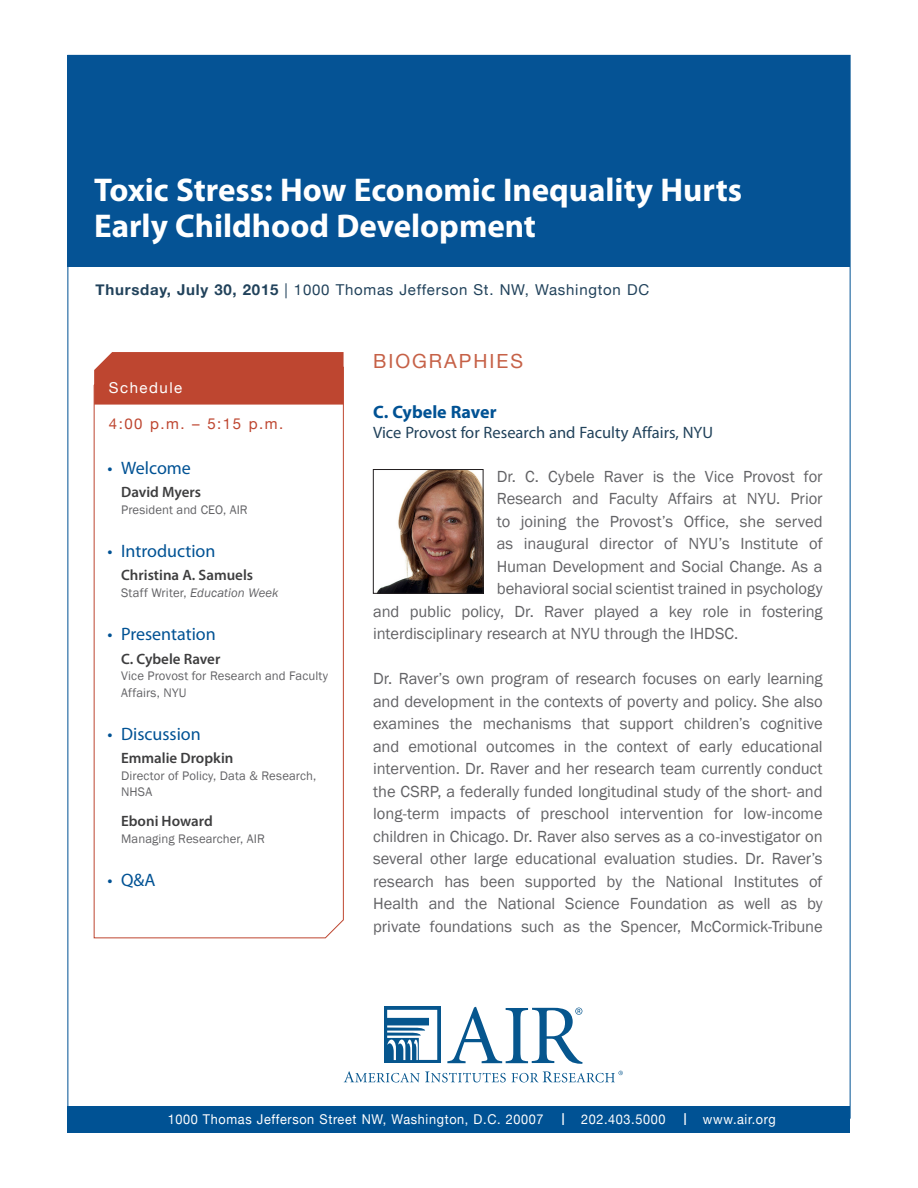
<style>
.page{position:relative;width:918px;height:1188px;background:#fff}
.page>*{position:absolute;margin:0;border:0;box-sizing:border-box;transform-origin:0 0}
.t1{font:700 33px/36px "Myriad Pro";color:#fff}
.t2{font:19.5px "Helvetica Neue";letter-spacing:.1em;color:#c66147}
.t3{font:18px "Myriad Pro";color:#005294}
.Speaker_Name{font:700 18px "Myriad Pro";color:#005294}
.Bio_body_text{font:16.5px/22.5px "Franklin Gothic";letter-spacing:-.005em;color:#636366;text-align:justify}
.Speaker_Title{font:16.5px "Myriad Pro";color:#21425b}
.Speaker_name_list{font:600 15px "Myriad Pro";color:#3e3e3f}
.t4{font:15px "Helvetica Neue";letter-spacing:.05em;color:#21425b}
.t5{font:15px "Helvetica Neue";color:#be4630}
.t6{font:15px "Helvetica Neue";letter-spacing:.1em;color:#fff}
.t7{font:13.5px "Helvetica Neue";letter-spacing:.05em;color:#fff;scale:.94 1}
.schedule_text{font:12.75px/16.5px "Franklin Gothic";letter-spacing:.005em;color:#636366}
.schedule_text-2{font:italic 12.75px "Franklin Gothic";letter-spacing:.005em;color:#636366}
.s1{font-weight:700}
.s2{font-style:normal}
.s3{font-size:16.5px}
</style>
<div class="page">
<div style="left:68px;top:55px;width:782px;height:211px;background:#055395"></div>
<div style="left:68px;top:1106px;width:782px;height:27px;background:#005294"></div>
<svg style="left:94px;top:405px;width:250px;height:533px"></svg>
<div style="left:94px;top:352px;width:250px;height:53px;background:#be4630"></div>
<svg style="left:447px;top:1007px;width:136px;height:57px"></svg>
<svg style="left:384px;top:1007px;width:56px;height:56px"></svg>
<svg style="left:387px;top:1010px;width:50px;height:50px"></svg>
<svg style="left:344px;top:1071px;width:162px;height:11px"></svg>
<svg style="left:512px;top:1071px;width:111px;height:11px"></svg>
<img style="left:377px;top:471px;width:104px;height:121px">
<div style="left:373px;top:469px;width:110px;height:125px;border:1px solid #231f20"></div>
<p class="t1" style="left:94px;top:171px;width:650px">Toxic Stress: How Economic Inequality Hurts<br>Early Childhood Development</p>
<p class="t4" style="left:96px;top:278px;width:555px"><span class="s1">Thursday, July 30, 2015</span> | 1000 Thomas Jefferson St. NW, Washington DC</p>
<p class="t6" style="left:109px;top:376px;width:75px">Schedule</p>
<p class="t5" style="left:109px;top:413px;width:176px">4:00 p.m. – 5:15 p.m.</p>
<p class="t3" style="left:108px;top:457px;width:85px">• Welcome</p>
<p class="Speaker_name_list" style="left:121px;top:482px;width:82px">David Myers</p>
<p class="schedule_text" style="left:121px;top:501px;width:128px">President and CEO, AIR</p>
<p class="t3" style="left:108px;top:540px;width:109px">• Introduction</p>
<p class="Speaker_name_list" style="left:121px;top:566px;width:133px">Christina A. Samuels</p>
<p class="schedule_text-2" style="left:121px;top:585px;width:159px"><span class="s2">Staff Writer,</span> Education Week</p>
<p class="t3" style="left:108px;top:623px;width:110px">• Presentation</p>
<p class="Speaker_name_list" style="left:121px;top:649px;width:101px">C. Cybele Raver</p>
<p class="schedule_text" style="left:121px;top:668px;width:208px">Vice Provost for Research and Faculty<br>Affairs, NYU</p>
<p class="t3" style="left:108px;top:723px;width:95px">• Discussion</p>
<p class="Speaker_name_list" style="left:121px;top:749px;width:114px">Emmalie Dropkin</p>
<p class="schedule_text" style="left:121px;top:768px;width:197px">Director of Policy, Data &amp; Research,<br>NHSA</p>
<p class="Speaker_name_list" style="left:121px;top:812px;width:93px">Eboni Howard</p>
<p class="schedule_text" style="left:121px;top:831px;width:145px">Managing Researcher, AIR</p>
<p class="t3" style="left:108px;top:869px;width:49px">• Q&amp;A</p>
<p class="t2" style="left:373px;top:347px;width:151px">BIOGRAPHIES</p>
<p class="Speaker_Name" style="left:373px;top:400px;width:125px">C. Cybele Raver</p>
<p class="Speaker_Title" style="left:373px;top:423px;width:341px">Vice Provost for Research and Faculty Affairs, NYU</p>
<p class="Bio_body_text" style="left:497px;top:465px;width:327px">Dr. C. Cybele Raver is the Vice Provost for</p>
<p class="Bio_body_text" style="left:497px;top:488px;width:327px">Research and Faculty Affairs at NYU. Prior</p>
<p class="Bio_body_text" style="left:497px;top:510px;width:327px">to joining the Provost’s Office, she served</p>
<p class="Bio_body_text" style="left:497px;top:533px;width:327px">as inaugural director of NYU’s Institute of</p>
<p class="Bio_body_text" style="left:497px;top:555px;width:327px">Human Development and Social Change. As a</p>
<p class="Bio_body_text" style="left:497px;top:578px;width:327px">behavioral social scientist trained in psychology</p>
<p class="Bio_body_text" style="left:373px;top:600px;width:451px">and public policy, Dr. Raver played a key role in fostering</p>
<p class="Bio_body_text" style="left:373px;top:623px;width:367px">interdisciplinary research at NYU through the IHDSC.</p>
<p class="Bio_body_text" style="left:373px;top:668px;width:451px">Dr. Raver’s own program of research focuses on early learning and development in the contexts of poverty and policy. She also examines the mechanisms that support children’s cognitive and emotional outcomes in the context of early educational intervention. Dr. Raver and her research team currently conduct the CSRP, a federally funded longitudinal study of the short- and long-term impacts of preschool intervention for low-income children in Chicago. Dr. Raver also serves as a co-investigator on several other large educational evaluation studies. Dr. Raver’s research has been supported by the National Institutes of Health and the National Science Foundation as well as by private foundations such as the Spencer, McCormick-Tribune</p>
<p class="t7" style="left:168px;top:1109px;width:648px">1000 Thomas Jefferson Street NW, Washington, D.C. 20007 <span class="s3">l</span> 202.403.5000 <span class="s3">l</span> www.air.org</p>
</div>
